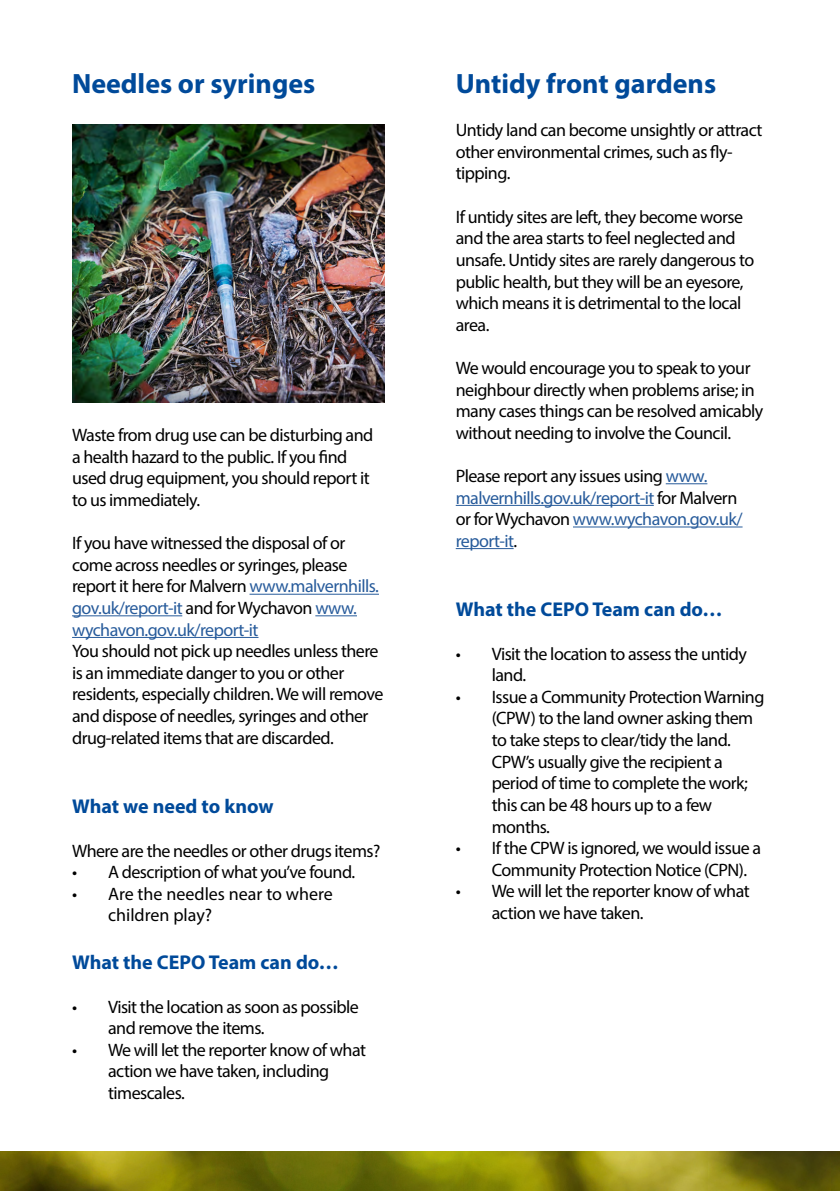
<style>
.page{position:relative;width:840px;height:1191px;background:#fff}
.page>*{position:absolute;margin:0;border:0;box-sizing:border-box;transform-origin:0 0}
.t1{font:700 28px "Myriad Pro";color:#004a9a}
.t2{font:700 20px "Myriad Pro";color:#004a9a}
.t3{font:18px/21.6px "Myriad Pro";letter-spacing:-.03em;color:#000}
.t4{font:18px/21.6px "Myriad Pro";letter-spacing:-.03em;color:#275b9b}
.t5{font:18px/21.6px "Myriad Pro";color:#000}
.s1{color:#275b9b}
.s2{color:#000}
</style>
<div class="page">
<img style="left:0;top:1151px;width:839px;height:40px">
<hr style="left:249px;top:594px;width:130px;height:1px;background:#275b9b">
<hr style="left:72px;top:615px;width:110px;height:1px;background:#275b9b">
<hr style="left:315px;top:615px;width:42px;height:1px;background:#275b9b">
<hr style="left:72px;top:637px;width:186px;height:1px;background:#275b9b">
<hr style="left:665px;top:483px;width:42px;height:1px;background:#275b9b">
<hr style="left:455px;top:505px;width:198px;height:1px;background:#275b9b">
<hr style="left:572px;top:526px;width:170px;height:1px;background:#275b9b">
<hr style="left:455px;top:548px;width:58px;height:1px;background:#275b9b">
<img style="left:72px;top:125px;width:312px;height:278px">
<h1 class="t1" style="left:72px;top:65px;width:245px">Needles or syringes</h1>
<p class="t3" style="left:72px;top:424px;width:302px">Waste from drug use can be disturbing and a health hazard to the public. If you find used drug equipment, you should report it to us immediately.</p>
<p class="t3" style="left:72px;top:532px;width:308px">If you have witnessed the disposal of or come across needles or syringes, please report it here for Malvern <span class="s1">www.malvernhills. gov.uk/report-it</span> and for Wychavon <span class="s1">www. wychavon.gov.uk/report-it</span></p>
<p class="t3" style="left:72px;top:640px;width:312px">You should not pick up needles unless there is an immediate danger to you or other residents, especially children. We will remove and dispose of needles, syringes and other drug-related items that are discarded.</p>
<p class="t2" style="left:72px;top:793px;width:203px">What we need to know</p>
<p class="t3" style="left:72px;top:839px;width:310px">Where are the needles or other drugs items?</p>
<p class="t3" style="left:72px;top:861px;width:284px">• A description of what you’ve found.</p>
<p class="t5" style="left:108px;top:882px;width:226px;text-indent:-36px">• Are the needles near to where children play?</p>
<p class="t2" style="left:72px;top:949px;width:268px">What the CEPO Team can do…</p>
<p class="t3" style="left:108px;top:995px;width:252px;text-indent:-36px">• Visit the location as soon as possible and remove the items.</p>
<p class="t3" style="left:108px;top:1038px;width:259px;text-indent:-36px">• We will let the reporter know of what action we have taken, including timescales.</p>
<h1 class="t1" style="left:455px;top:65px;width:262px">Untidy front gardens</h1>
<p class="t3" style="left:455px;top:119px;width:308px">Untidy land can become unsightly or attract other environmental crimes, such as fly&shy;tipping.</p>
<p class="t3" style="left:455px;top:205px;width:300px">If untidy sites are left, they become worse and the area starts to feel neglected and unsafe. Untidy sites are rarely dangerous to public health, but they will be an eyesore, which means it is detrimental to the local area.</p>
<p class="t3" style="left:455px;top:357px;width:309px">We would encourage you to speak to your neighbour directly when problems arise; in many cases things can be resolved amicably without needing to involve the Council.</p>
<p class="t4" style="left:455px;top:465px;width:288px"><span class="s2">Please report any issues using</span> www. malvernhills.gov.uk/report-it <span class="s2">for Malvern or for Wychavon</span> www.wychavon.gov.uk/ report-it<span class="s2">.</span></p>
<p class="t2" style="left:455px;top:596px;width:268px">What the CEPO Team can do…</p>
<p class="t3" style="left:491px;top:642px;width:256px;text-indent:-36px">• Visit the location to assess the untidy land.</p>
<p class="t3" style="left:491px;top:685px;width:274px;text-indent:-36px">• Issue a Community Protection Warning (CPW) to the land owner asking them to take steps to clear/tidy the land.<br>CPW’s usually give the recipient a period of time to complete the work; this can be 48 hours up to a few months.</p>
<p class="t3" style="left:491px;top:837px;width:271px;text-indent:-36px">• If the CPW is ignored, we would issue a<br>Community Protection Notice (CPN).</p>
<p class="t3" style="left:491px;top:880px;width:259px;text-indent:-36px">• We will let the reporter know of what action we have taken.</p>
</div>
